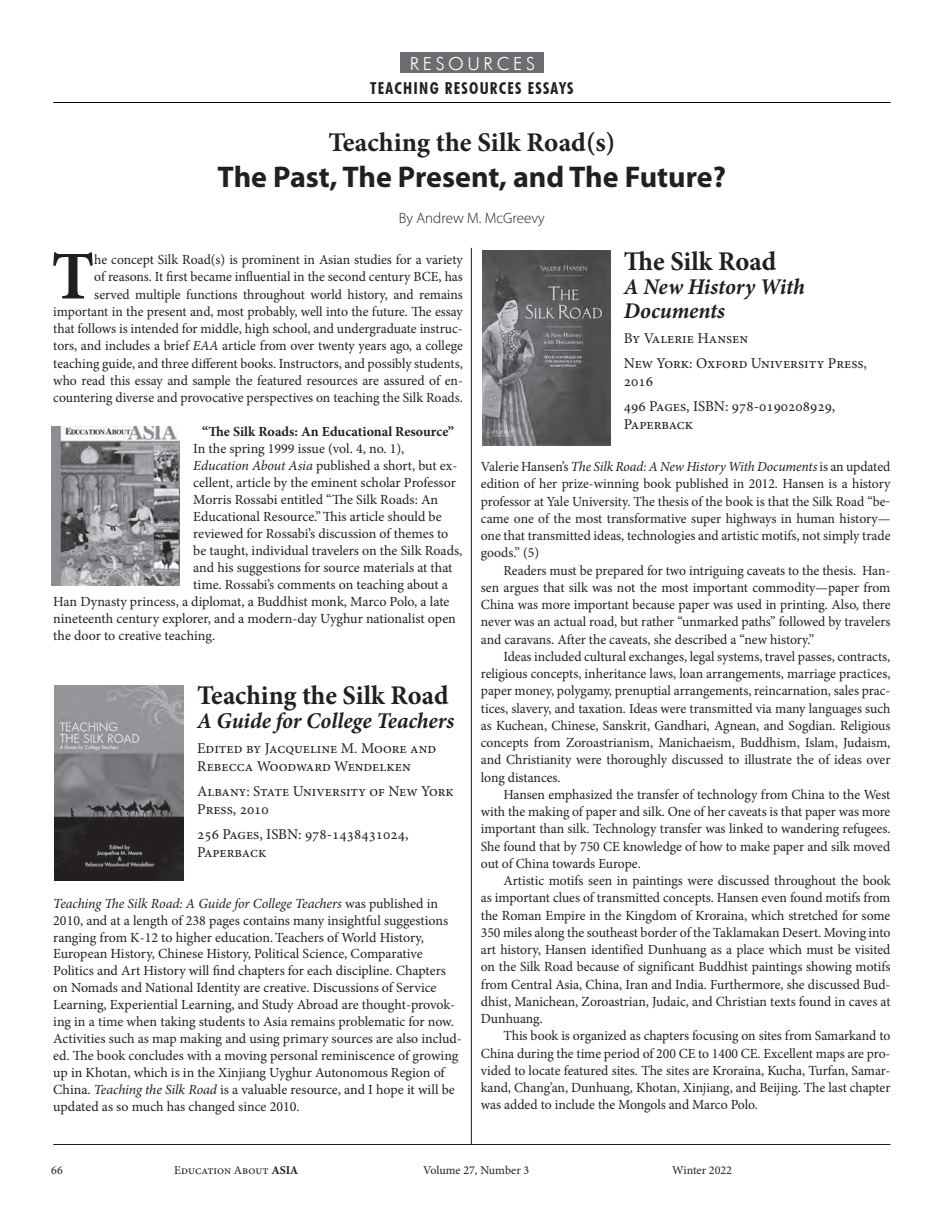
<style>
.page{position:relative;width:945px;height:1215px;background:#fff}
.page>*{position:absolute;margin:0;border:0;box-sizing:border-box;transform-origin:0 0}
.t1{font:700 68.4px "Minion Pro";color:#231f20}
.t2{font:700 30px "Myriad Pro";color:#231f20}
.t3{font:700 27px "Minion Pro";color:#231f20}
.t4{font:italic 700 22.5px/24px "Minion Pro";letter-spacing:-.005em;color:#231f20}
.t5{font:300 18px "Futura BT";letter-spacing:.2em;color:#fff}
.t6{font:700 condensed 16.5px "Futura BT";letter-spacing:.075em;color:#231f20}
.t7{font:15px/18px "Minion Pro";color:#231f20}
.t8{font:300 15px "Myriad Pro";color:#231f20}
.t9{font:13.95px/17.2px "Minion Pro";color:#231f20;text-align:justify}
.t10{font:700 13.95px "Minion Pro";color:#231f20}
.t11{font:12px "Minion Pro";color:#231f20}
.s1{font-style:italic}
.s2{font-weight:700}
</style>
<div class="page">
<div style="left:401px;top:53px;width:143px;height:20px;background:#6c6d70"></div>
<hr style="left:53px;top:102px;width:837px;height:1px;background:#040503">
<hr style="left:53px;top:1144px;width:837px;height:1px;background:#231f20">
<hr style="left:471px;top:248px;width:1px;height:896px;background:#231f20">
<img style="left:482px;top:251px;width:128px;height:194px">
<img style="left:54px;top:685px;width:130px;height:195px">
<img style="left:52px;top:426px;width:128px;height:159px">
<p class="t5" style="left:410px;top:53px;width:127px">RESOURCES</p>
<p class="t6" style="left:370px;top:78px;width:205px">TEACHING RESOURCES ESSAYS</p>
<h3 class="t3" style="left:328px;top:123px;width:289px">Teaching the Silk Road(s)</h3>
<h2 class="t2" style="left:218px;top:157px;width:510px">The Past, The Present, and The Future?</h2>
<p class="t8" style="left:399px;top:209px;width:148px">By Andrew M. McGreevy</p>
<h1 class="t1" style="left:51px;top:228px;width:44px">T</h1>
<p class="t9" style="left:53px;top:251px;width:411px;text-align:right">he concept Silk Road(s) is prominent in Asian studies for a variety<br>of reasons. It first became influential in the second century BCE, has<br>served multiple functions throughout world history, and remains important in the present and, most probably, well into the future. The essay that follows is intended for middle, high school, and undergraduate instruc&shy;tors, and includes a brief <span class="s1">EAA</span> article from over twenty years ago, a college teaching guide, and three different books. Instructors, and possibly students, who read this essay and sample the featured resources are assured of en&shy;countering diverse and provocative perspectives on teaching the Silk Roads.</p>
<p class="t10" style="left:202px;top:422px;width:253px">“The Silk Roads: An Educational Resource”</p>
<p class="t9" style="left:193px;top:440px;width:213px">In the spring 1999 issue (vol. 4, no. 1),</p>
<p class="t9" style="left:193px;top:457px;width:266px"><span class="s1">Education About Asia</span> published a short, but ex-</p>
<p class="t9" style="left:193px;top:474px;width:264px">cellent, article by the eminent scholar Professor</p>
<p class="t9" style="left:193px;top:491px;width:246px">Morris Rossabi entitled “The Silk Roads: An</p>
<p class="t9" style="left:193px;top:508px;width:250px">Educational Resource.”This article should be</p>
<p class="t9" style="left:193px;top:525px;width:257px">reviewed for Rossabi’s discussion of themes to</p>
<p class="t9" style="left:193px;top:542px;width:271px">be taught, individual travelers on the Silk Roads,</p>
<p class="t9" style="left:193px;top:559px;width:261px">and his suggestions for source materials at that</p>
<p class="t9" style="left:193px;top:576px;width:256px">time. Rossabi’s comments on teaching about a</p>
<p class="t9" style="left:53px;top:593px;width:398px">Han Dynasty princess, a diplomat, a Buddhist monk, Marco Polo, a late</p>
<p class="t9" style="left:53px;top:610px;width:404px">nineteenth century explorer, and a modern-day Uyghur nationalist open</p>
<p class="t9" style="left:53px;top:627px;width:163px">the door to creative teaching.</p>
<h3 class="t3" style="left:197px;top:677px;width:253px">Teaching the Silk Road</h3>
<h3 class="t4" style="left:197px;top:709px;width:259px">A Guide for College Teachers</h3>
<p class="t7" style="left:197px;top:739px;width:241px">Edited by Jacqueline M. Moore and<br>Rebecca Woodward Wendelken</p>
<p class="t7" style="left:197px;top:782px;width:258px">Albany: State University of New York<br>Press, 2010</p>
<p class="t7" style="left:197px;top:825px;width:213px">256 Pages, ISBN: 978-1438431024,<br>Paperback</p>
<p class="t9" style="left:53px;top:895px;width:410px;text-align:left"><span class="s1">Teaching The Silk Road: A Guide for College Teachers</span> was published in 2010, and at a length of 238 pages contains many insightful suggestions ranging from K-12 to higher education.Teachers of World History, European History, Chinese History, Political Science, Comparative Politics and Art History will find chapters for each discipline. Chapters on Nomads and National Identity are creative. Discussions of Service Learning, Experiential Learning, and Study Abroad are thought-provok&shy;ing in a time when taking students to Asia remains problematic for now.<br>Activities such as map making and using primary sources are also includ&shy;ed. The book concludes with a moving personal reminiscence of growing up in Khotan, which is in the Xinjiang Uyghur Autonomous Region of China. <span class="s1">Teaching the Silk Road</span> is a valuable resource, and I hope it will be updated as so much has changed since 2010.</p>
<h3 class="t3" style="left:624px;top:243px;width:154px">The Silk Road</h3>
<h3 class="t4" style="left:624px;top:275px;width:182px">A New History With<br>Documents</h3>
<p class="t7" style="left:624px;top:326px;width:245px;line-height:24.8px">By Valerie Hansen<br>New York: Oxford University Press,</p>
<p class="t7" style="left:624px;top:369px;width:213px;line-height:24.8px">2016<br>496 Pages, ISBN: 978-0190208929,</p>
<p class="t7" style="left:624px;top:415px;width:71px">Paperback</p>
<p class="t9" style="left:481px;top:458px;width:411px">Valerie Hansen’s <span class="s1">The Silk Road: A New History With Documents</span> is an updated edition of her prize-winning book published in 2012. Hansen is a history professor at Yale University. The thesis of the book is that the Silk Road “be&shy;came one of the most transformative super highways in human history— one that transmitted ideas, technologies and artistic motifs, not simply trade goods.” (5)</p>
<p class="t9" style="left:481px;top:562px;width:411px;text-indent:23px">Readers must be prepared for two intriguing caveats to the thesis. Han&shy;sen argues that silk was not the most important commodity—paper from China was more important because paper was used in printing. Also, there never was an actual road, but rather “unmarked paths” followed by travelers and caravans. After the caveats, she described a “new history.”</p>
<p class="t9" style="left:481px;top:648px;width:411px;text-indent:23px">Ideas included cultural exchanges, legal systems, travel passes, contracts, religious concepts, inheritance laws, loan arrangements, marriage practices, paper money, polygamy, prenuptial arrangements, reincarnation, sales prac&shy;tices, slavery, and taxation. Ideas were transmitted via many languages such as Kuchean, Chinese, Sanskrit, Gandhari, Agnean, and Sogdian. Religious concepts from Zoroastrianism, Manichaeism, Buddhism, Islam, Judaism, and Christianity were thoroughly discussed to illustrate the of ideas over long distances.</p>
<p class="t9" style="left:481px;top:786px;width:411px;text-indent:23px">Hansen emphasized the transfer of technology from China to the West with the making of paper and silk. One of her caveats is that paper was more important than silk. Technology transfer was linked to wandering refugees.<br>She found that by 750 CE knowledge of how to make paper and silk moved out of China towards Europe.</p>
<p class="t9" style="left:481px;top:872px;width:411px;text-indent:23px">Artistic motifs seen in paintings were discussed throughout the book as important clues of transmitted concepts. Hansen even found motifs from the Roman Empire in the Kingdom of Kroraina, which stretched for some 350 miles along the southeast border of the Taklamakan Desert. Moving into art history, Hansen identified Dunhuang as a place which must be visited on the Silk Road because of significant Buddhist paintings showing motifs from Central Asia, China, Iran and India. Furthermore, she discussed Bud&shy;dhist, Manichean, Zoroastrian, Judaic, and Christian texts found in caves at Dunhuang.</p>
<p class="t9" style="left:481px;top:1027px;width:411px;text-indent:23px">This book is organized as chapters focusing on sites from Samarkand to China during the time period of 200 CE to 1400 CE. Excellent maps are pro&shy;vided to locate featured sites. The sites are Kroraina, Kucha, Turfan, Samar&shy;kand, Chang’an, Dunhuang, Khotan, Xinjiang, and Beijing. The last chapter was added to include the Mongols and Marco Polo.</p>
<p class="t11" style="left:51px;top:1162px;width:13px">66</p>
<p class="t11" style="left:174px;top:1162px;width:125px">Education About <span class="s2">ASIA</span></p>
<p class="t11" style="left:423px;top:1162px;width:107px">Volume 27, Number 3</p>
<p class="t11" style="left:672px;top:1162px;width:61px">Winter 2022</p>
</div>
